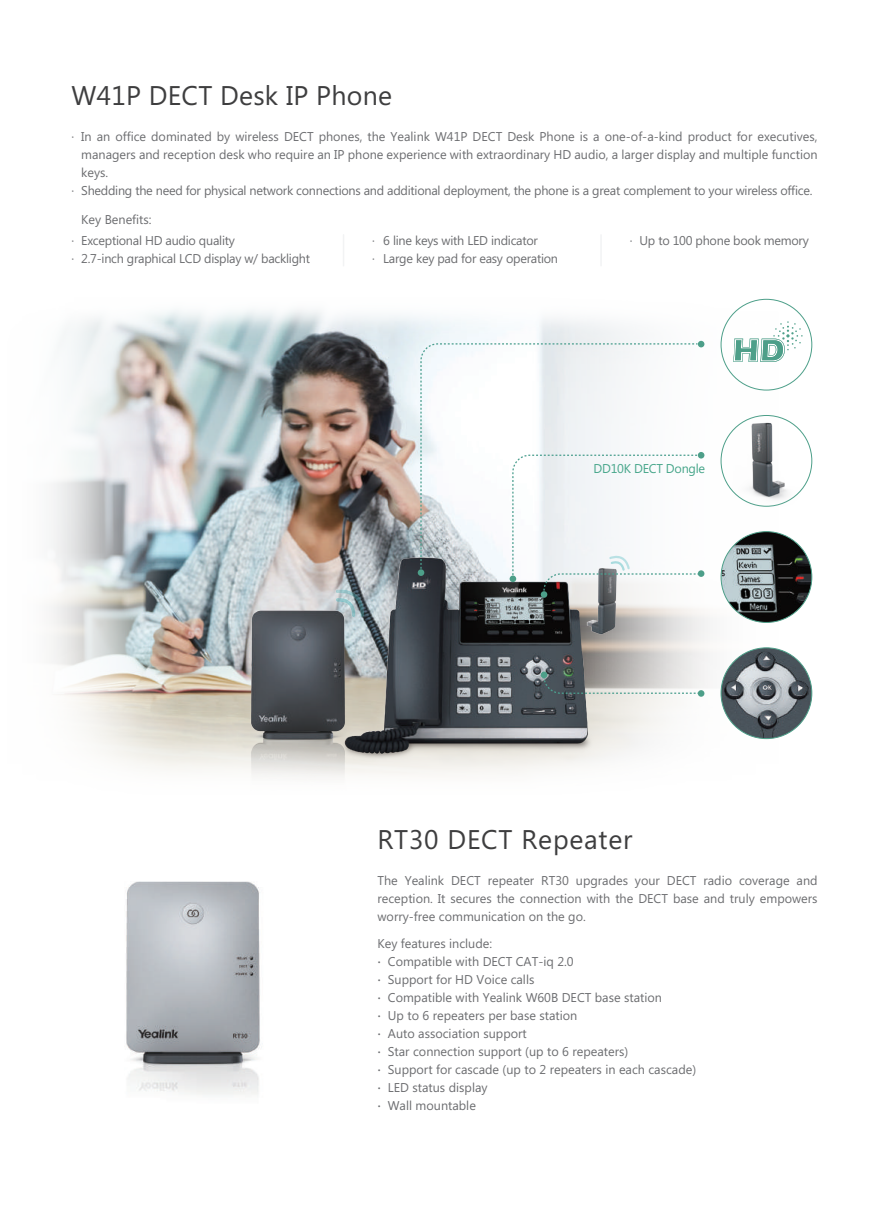
<style>
.page{position:relative;width:893px;height:1212px;background:#fff}
.page>*{position:absolute;margin:0;border:0;box-sizing:border-box;transform-origin:0 0}
.t1{font:27px "Microsoft Phags Pa";letter-spacing:.01em;color:#3e3e3f}
.t2{font:27px "Microsoft Phags Pa";letter-spacing:.03em;color:#3e3e3f}
.t3{font:16.5px/18px "Microsoft Phags Pa";color:#6c6d70;text-align:justify}
.t4{font:12.75px/18px "Microsoft Phags Pa";color:#6c6d70}
.t5{font:12.75px/18px "Microsoft Phags Pa";letter-spacing:-.02em;color:#6c6d70}
.t6{font:12.75px "Microsoft Phags Pa";letter-spacing:-.02em;color:#45a589}
</style>
<div class="page">
<img style="left:126px;top:881px;width:136px;height:214px">
<hr style="left:343px;top:235px;width:1px;height:31px;background:#f2f3f4">
<hr style="left:600px;top:235px;width:2px;height:31px;background:#f2f3f4">
<img style="left:51px;top:298px;width:762px;height:472px">
<img style="left:606px;top:596px;width:30px;height:54px">
<img style="left:185px;top:529px;width:421px;height:249px">
<svg style="left:698px;top:341px;width:6px;height:6px"></svg>
<svg style="left:733px;top:321px;width:70px;height:41px"></svg>
<img style="left:721px;top:648px;width:91px;height:90px;border-radius:45px">
<img style="left:721px;top:532px;width:91px;height:90px;border-radius:45px">
<img style="left:724px;top:417px;width:79px;height:97px">
<svg style="left:420px;top:343px;width:279px;height:231px"></svg>
<div style="left:541px;top:591px;width:6px;height:7px;background:#4d9f89;border-radius:50%"></div>
<div style="left:510px;top:575px;width:6px;height:7px;background:#4d9f89;border-radius:50%"></div>
<svg style="left:541px;top:671px;width:163px;height:23px;background:#a9adac"></svg>
<div style="left:418px;top:569px;width:6px;height:7px;background:#4d9f89;border-radius:50%"></div>
<div style="left:698px;top:690px;width:6px;height:7px;background:#4d9f89;border-radius:50%"></div>
<svg style="left:512px;top:452px;width:192px;height:144px"></svg>
<h1 class="t1" style="left:72px;top:77px;width:322px">W41P DECT Desk IP Phone</h1>
<p class="t4" style="left:81px;top:127px;width:738px">In an office dominated by wireless DECT phones, the Yealink W41P DECT Desk Phone is a one-of-a-kind product for executives, managers and reception desk who require an IP phone experience with extraordinary HD audio, a larger display and multiple function keys.<br>Shedding the need for physical network connections and additional deployment, the phone is a great complement to your wireless office.</p>
<p class="t4" style="left:72px;top:127px;width:4px">·</p>
<p class="t4" style="left:72px;top:181px;width:4px">·</p>
<p class="t4" style="left:81px;top:210px;width:72px">Key Benefits:</p>
<p class="t5" style="left:81px;top:231px;width:230px">Exceptional HD audio quality<br>2.7-inch graphical LCD display w/ backlight</p>
<p class="t4" style="left:72px;top:230px;width:4px">· ·</p>
<p class="t5" style="left:383px;top:231px;width:176px">6 line keys with LED indicator<br>Large key pad for easy operation</p>
<p class="t4" style="left:372px;top:230px;width:4px">· ·</p>
<p class="t5" style="left:630px;top:231px;width:180px">· Up to 100 phone book memory</p>
<p class="t6" style="left:593px;top:460px;width:113px">DD10K DECT Dongle</p>
<h1 class="t2" style="left:377px;top:820px;width:256px">RT30 DECT Repeater</h1>
<p class="t4" style="left:377px;top:870px;width:442px;text-align:justify">The Yealink DECT repeater RT30 upgrades your DECT radio coverage and reception. It secures the connection with the DECT base and truly empowers worry-free communication on the go.</p>
<p class="t4" style="left:388px;top:933px;width:310px;text-indent:-10px">Key features include:<br>Compatible with DECT CAT-iq 2.0<br>Support for HD Voice calls<br>Compatible with Yealink W60B DECT base station<br>Up to 6 repeaters per base station<br>Auto association support<br>Star connection support (up to 6 repeaters)<br>Support for cascade (up to 2 repeaters in each cascade)<br>LED status display<br>Wall mountable</p>
<p class="t3" style="left:377px;top:947px;width:5px">. . . . . . . . .</p>
</div>
